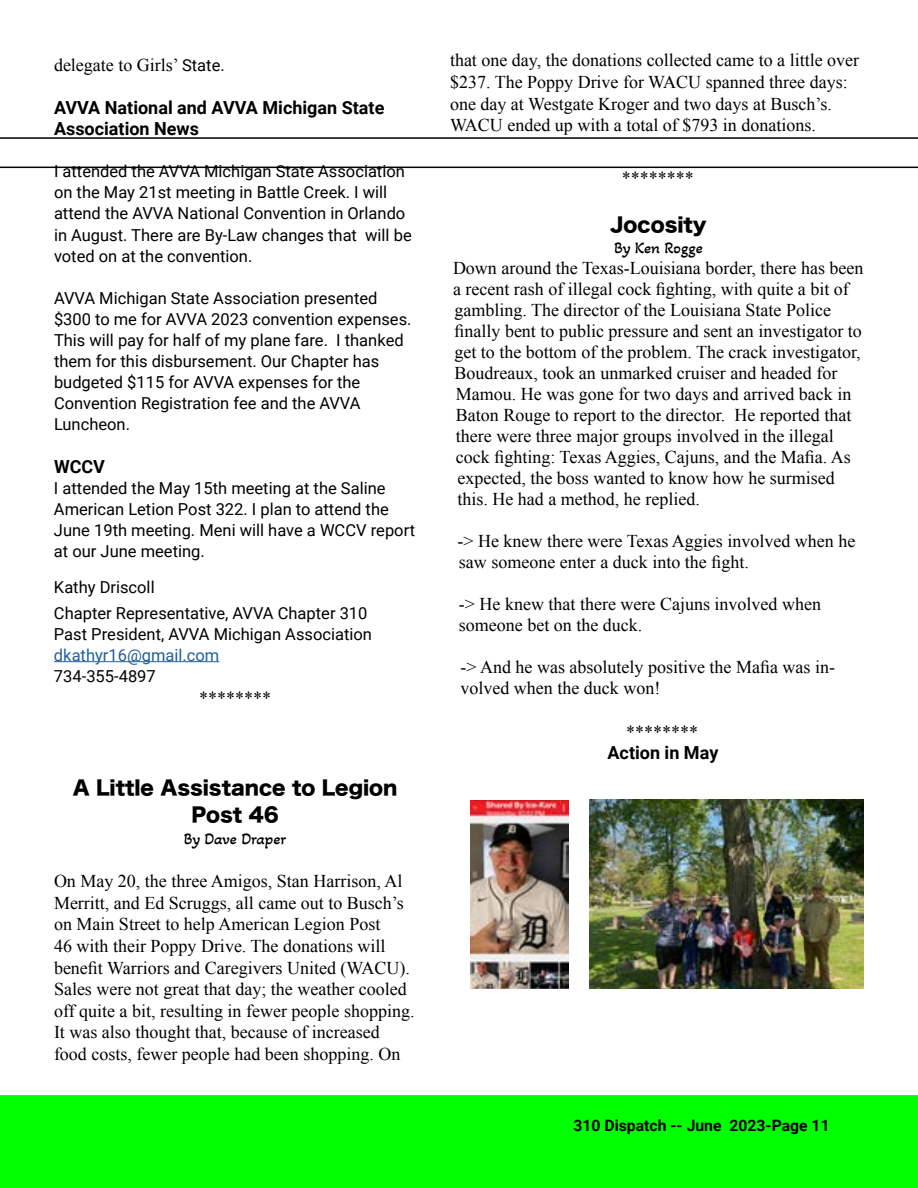
<style>
.page{position:relative;width:918px;height:1188px;background:#fff}
.page>*{position:absolute;margin:0;border:0;box-sizing:border-box;transform-origin:0 0}
.t1{font:19.5px/27px "Hira Kaku Std N W8";color:#000;text-align:center}
.t2{font:18px/21px "Times New Roman";color:#000}
.t3{font:700 18px/21px "Roboto";color:#000}
.t4{font:16.5px/21px "Roboto";color:#000}
.t5{font:16.5px "Akaya Kanadaka";letter-spacing:-.005em;color:#000}
.t6{font:16.5px "Roboto";color:#215e9e}
.t7{font:700 15.75px "Roboto";color:#000}
.s1{font-family:"Roboto";font-size:16.5px}
</style>
<div class="page">
<div style="left:0;top:1095px;width:918px;height:93px;background:#0f0"></div>
<hr style="left:54px;top:661px;width:165px;height:1px;background:#215e9e">
<hr style="left:0;top:137px;width:918px;height:2px;background:#000">
<hr style="left:0;top:167px;width:918px;height:1px;background:#000">
<img style="left:471px;top:800px;width:97px;height:188px">
<img style="left:590px;top:799px;width:274px;height:189px">
<p class="t2" style="left:54px;top:55px;width:172px">delegate to Girls’ <span class="s1">State.</span></p>
<p class="t3" style="left:54px;top:96px;width:332px">AVVA National and AVVA Michigan State<br>Association News</p>
<p class="t4" style="left:54px;top:161px;width:359px">I attended the AVVA Michigan State Association on the May 21st meeting in Battle Creek. I will attend the AVVA National Convention in Orlando in August. There are By-Law changes that will be voted on at the convention.</p>
<p class="t4" style="left:54px;top:287px;width:359px">AVVA Michigan State Association presented $300 to me for AVVA 2023 convention expenses.<br>This will pay for half of my plane fare. I thanked them for this disbursement. Our Chapter has budgeted $115 for AVVA expenses for the Convention Registration fee and the AVVA Luncheon.</p>
<p class="t3" style="left:54px;top:455px;width:53px">WCCV</p>
<p class="t4" style="left:54px;top:477px;width:363px">I attended the May 15th meeting at the Saline American Letion Post 322. I plan to attend the June 19th meeting. Meni will have a WCCV report at our June meeting.</p>
<p class="t4" style="left:54px;top:574px;width:315px;line-height:25.5px">Kathy Driscoll<br>Chapter Representative, AVVA Chapter 310</p>
<p class="t4" style="left:54px;top:623px;width:319px">Past President, AVVA Michigan Association</p>
<p class="t6" style="left:54px;top:643px;width:167px">dkathyr16@gmail.com</p>
<p class="t4" style="left:54px;top:665px;width:103px">734-355-4897</p>
<p class="t2" style="left:199px;top:687px;width:73px">********</p>
<p class="t1" style="left:73px;top:775px;width:326px">A Little Assistance to Legion<br>Post 46</p>
<p class="t5" style="left:184px;top:829px;width:104px">By Dave Draper</p>
<p class="t2" style="left:54px;top:870px;width:362px;line-height:21.6px">On May 20, the three Amigos, Stan Harrison, Al Merritt, and Ed Scruggs, all came out to Busch’s on Main Street to help American Legion Post<br>46 with their Poppy Drive. The donations will benefit Warriors and Caregivers United (WACU).<br>Sales were not great that day; the weather cooled off quite a bit, resulting in fewer people shopping.<br>It was also thought that, because of increased food costs, fewer people had been shopping. On</p>
<p class="t2" style="left:450px;top:50px;width:411px;line-height:21.6px">that one day, the donations collected came to a little over $237. The Poppy Drive for WACU spanned three days: one day at Westgate Kroger and two days at Busch’s.<br>WACU ended up with a total of $793 in donations.</p>
<p class="t2" style="left:622px;top:167px;width:73px">********</p>
<p class="t1" style="left:610px;top:212px;width:98px">Jocosity</p>
<p class="t5" style="left:614px;top:238px;width:90px">By Ken Rogge</p>
<p class="t2" style="left:453px;top:258px;width:412px">Down around the Texas-Louisiana border, there has been a recent rash of illegal cock fighting, with quite a bit of gambling. The director of the Louisiana State Police finally bent to public pressure and sent an investigator to get to the bottom of the problem. The crack investigator, Boudreaux, took an unmarked cruiser and headed for Mamou. He was gone for two days and arrived back in Baton Rouge to report to the director. He reported that there were three major groups involved in the illegal cock fighting: Texas Aggies, Cajuns, and the Mafia. As expected, the boss wanted to know how he surmised this. He had a method, he replied.</p>
<p class="t2" style="left:457px;top:531px;width:399px">-&gt; He knew there were Texas Aggies involved when he saw someone enter a duck into the fight.</p>
<p class="t2" style="left:459px;top:594px;width:364px">-&gt; He knew that there were Cajuns involved when someone bet on the duck.</p>
<p class="t2" style="left:460px;top:657px;width:376px">-&gt; And he was absolutely positive the Mafia was in&shy;volved when the duck won!</p>
<p class="t2" style="left:626px;top:721px;width:73px">********</p>
<p class="t3" style="left:608px;top:742px;width:112px">Action in May</p>
<p class="t7" style="left:573px;top:1114px;width:258px">310 Dispatch -- June 2023-Page 11</p>
</div>
